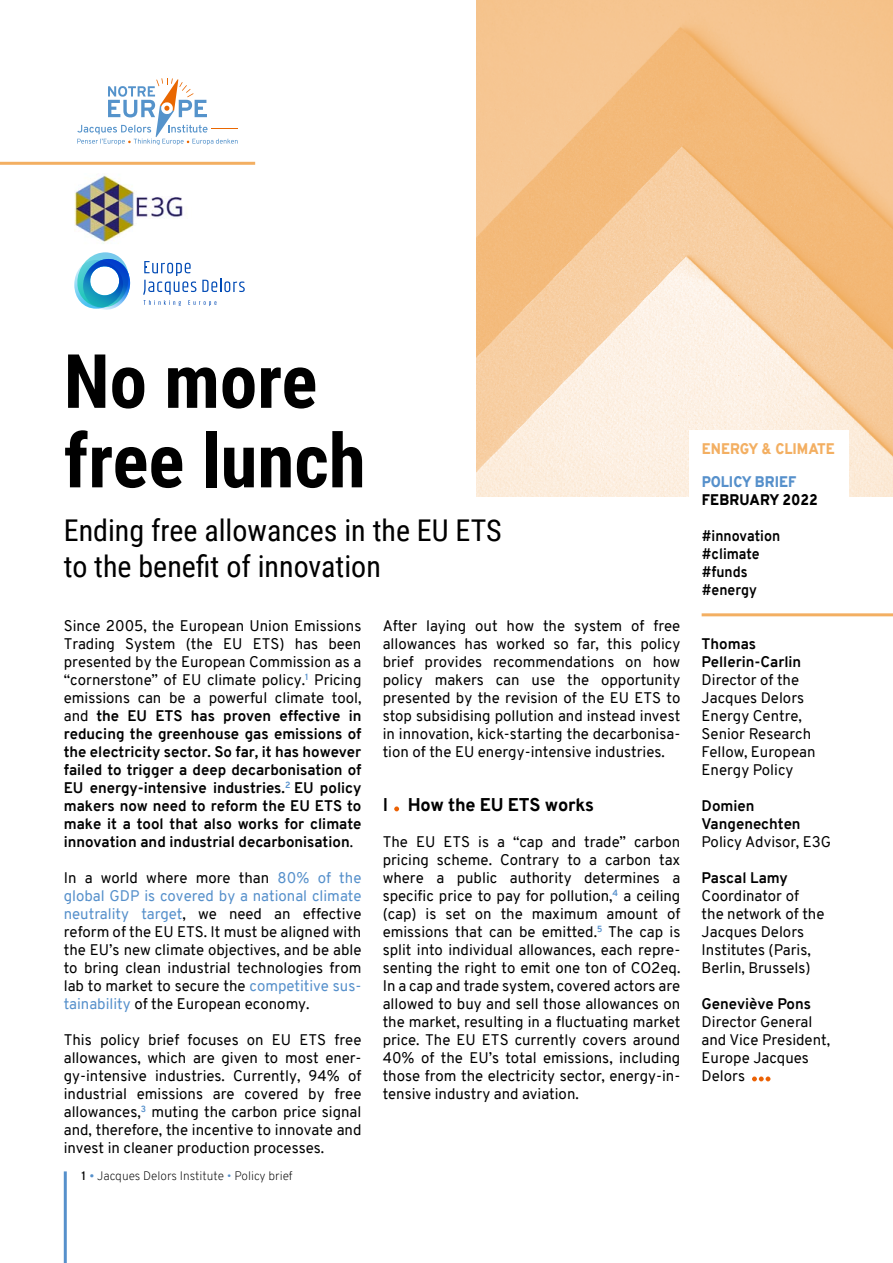
<style>
.page{position:relative;width:893px;height:1263px;background:#fff}
.page>*{position:absolute;margin:0;border:0;box-sizing:border-box;transform-origin:0 0}
.Titre_Niv_0{font:700 75px/79.5px "Roboto Condensed";color:#000}
.Sous-titre_Niv_0{font:30px/36px "Roboto Condensed";color:#000}
.t1{font:800 18px "Overpass";letter-spacing:-.01em;color:#000}
._1_Texte_courant{font:15px/18px "Overpass";color:#000;text-align:justify}
._1_Texte_courant-2{font:700 15px/18px "Overpass";color:#000;text-align:justify}
.Auteurs_Page_Titre{font:15px/18px "Overpass";color:#000}
.Auteurs_Page_Titre-2{font:700 15px/18px "Overpass";color:#000}
._1_Texte_courant-3{font:700 15px "Overpass";color:#000;scale:.94 1}
.t2{font:900 15px "Overpass";color:#f3af62;scale:.94 1}
.t3{font:900 15px "Overpass";color:#000;scale:.94 1}
.t4{font:900 15px "Overpass";color:#5690cb;scale:.94 1}
.t5{font:200 12px "Overpass";color:#000}
.s1{font-weight:400}
.s2{color:#5690cb}
.s3{font-weight:600}
.s4{font-weight:300;color:#5690cb}
.s5{font-weight:700}
</style>
<div class="page">
<hr style="left:64px;top:1171px;width:3px;height:92px;background:#5690cb">
<hr style="left:0;top:162px;width:255px;height:3px;background:#f3af62">
<svg style="left:394px;top:806px;width:5px;height:5px"></svg>
<img style="left:477px;top:0;width:416px;height:497px">
<div style="left:689px;top:430px;width:160px;height:183px;background:#fff"></div>
<svg style="left:752px;top:1076px;width:18px;height:5px"></svg>
<img style="left:74px;top:175px;width:60px;height:69px">
<img style="left:136px;top:196px;width:47px;height:23px">
<svg style="left:77px;top:78px;width:161px;height:67px"></svg>
<hr style="left:702px;top:613px;width:191px;height:3px;background:#f3af62">
<svg style="left:74px;top:252px;width:56px;height:58px"></svg>
<svg style="left:143px;top:261px;width:102px;height:45px"></svg>
<p class="Titre_Niv_0" style="left:64px;top:339px;width:303px">No more free lunch</p>
<p class="Sous-titre_Niv_0" style="left:64px;top:512px;width:439px">Ending free allowances in the EU ETS to the benefit of innovation</p>
<p class="_1_Texte_courant-2" style="left:64px;top:617px;width:299px"><span class="s1">Since 2005, the European Union Emissions Trading System (the EU ETS) has been presented by the European Commission as a “cornerstone” of EU climate policy.</span><sup>1</sup> <span class="s1">Pricing emissions can be a powerful climate tool, and</span> the EU ETS has proven effective in reducing the greenhouse gas emissions of the electricity sector. So far, it has however failed to trigger a deep decarbonisation of EU energy-intensive industries.<sup>2</sup> EU policy makers now need to reform the EU ETS to make it a tool that also works for climate innovation and industrial decarbonisation<span class="s1">.</span></p>
<p class="_1_Texte_courant" style="left:64px;top:869px;width:299px">In a world where more than <span class="s2">80% of the global GDP is covered by a national climate neutrality target</span>, we need an effective reform of the EU ETS. It must be aligned with the EU’s new climate objectives, and be able to bring clean industrial technologies from lab to market to secure the <span class="s2">competitive sus&shy;tainability</span> of the European economy.</p>
<p class="_1_Texte_courant" style="left:64px;top:1031px;width:299px">This policy brief focuses on EU ETS free allowances, which are given to most ener&shy;gy-intensive industries. Currently, 94% of industrial emissions are covered by free allowances,<sup>3</sup> muting the carbon price signal and, therefore, the incentive to innovate and invest in cleaner production processes.</p>
<p class="t5" style="left:82px;top:1168px;width:213px"><span class="s3">1</span> <span class="s4">•</span> Jacques Delors Institute <span class="s2">•</span> Policy brief</p>
<p class="_1_Texte_courant" style="left:383px;top:617px;width:299px">After laying out how the system of free allowances has worked so far, this policy brief provides recommendations on how policy makers can use the opportunity presented by the revision of the EU ETS to stop subsidising pollution and instead invest in innovation, kick-starting the decarbonisa&shy;tion of the EU energy-intensive industries.</p>
<p class="t1" style="left:383px;top:792px;width:213px"><span class="s5">I</span> How the EU ETS works</p>
<p class="_1_Texte_courant" style="left:383px;top:833px;width:299px">The EU ETS is a “cap and trade” carbon pricing scheme. Contrary to a carbon tax where a public authority determines a specific price to pay for pollution,<sup>4</sup> a ceiling (cap) is set on the maximum amount of emissions that can be emitted.<sup>5</sup> The cap is split into individual allowances, each repre&shy;senting the right to emit one ton of CO2eq.<br>In a cap and trade system, covered actors are allowed to buy and sell those allowances on the market, resulting in a fluctuating market price. The EU ETS currently covers around 40% of the EU’s total emissions, including those from the electricity sector, energy-in&shy;tensive industry and aviation.</p>
<p class="t2" style="left:702px;top:438px;width:143px">ENERGY &amp; CLIMATE</p>
<p class="t4" style="left:702px;top:471px;width:102px">POLICY BRIEF</p>
<p class="t3" style="left:702px;top:489px;width:125px">FEBRUARY 2022</p>
<p class="_1_Texte_courant-3" style="left:702px;top:525px;width:85px">#innovation</p>
<p class="_1_Texte_courant-3" style="left:702px;top:543px;width:63px">#climate</p>
<p class="_1_Texte_courant-3" style="left:702px;top:561px;width:50px">#funds</p>
<p class="_1_Texte_courant-3" style="left:702px;top:579px;width:60px">#energy</p>
<p class="Auteurs_Page_Titre-2" style="left:702px;top:635px;width:101px">Thomas<br>Pellerin-Carlin</p>
<p class="Auteurs_Page_Titre" style="left:702px;top:671px;width:104px">Director of the<br>Jacques Delors<br>Energy Centre,</p>
<p class="Auteurs_Page_Titre" style="left:702px;top:725px;width:115px">Senior Research<br>Fellow, European<br>Energy Policy</p>
<p class="Auteurs_Page_Titre-2" style="left:702px;top:797px;width:100px">Domien<br>Vangenechten</p>
<p class="Auteurs_Page_Titre" style="left:702px;top:833px;width:131px">Policy Advisor, E3G</p>
<p class="Auteurs_Page_Titre-2" style="left:702px;top:869px;width:88px">Pascal Lamy</p>
<p class="Auteurs_Page_Titre" style="left:702px;top:887px;width:124px">Coordinator of the network of the<br>Jacques Delors<br>Institutes (Paris,<br>Berlin, Brussels)</p>
<p class="Auteurs_Page_Titre-2" style="left:702px;top:995px;width:111px">Geneviève Pons</p>
<p class="Auteurs_Page_Titre" style="left:702px;top:1013px;width:130px">Director General and Vice President,<br>Europe Jacques<br>Delors</p>
</div>
